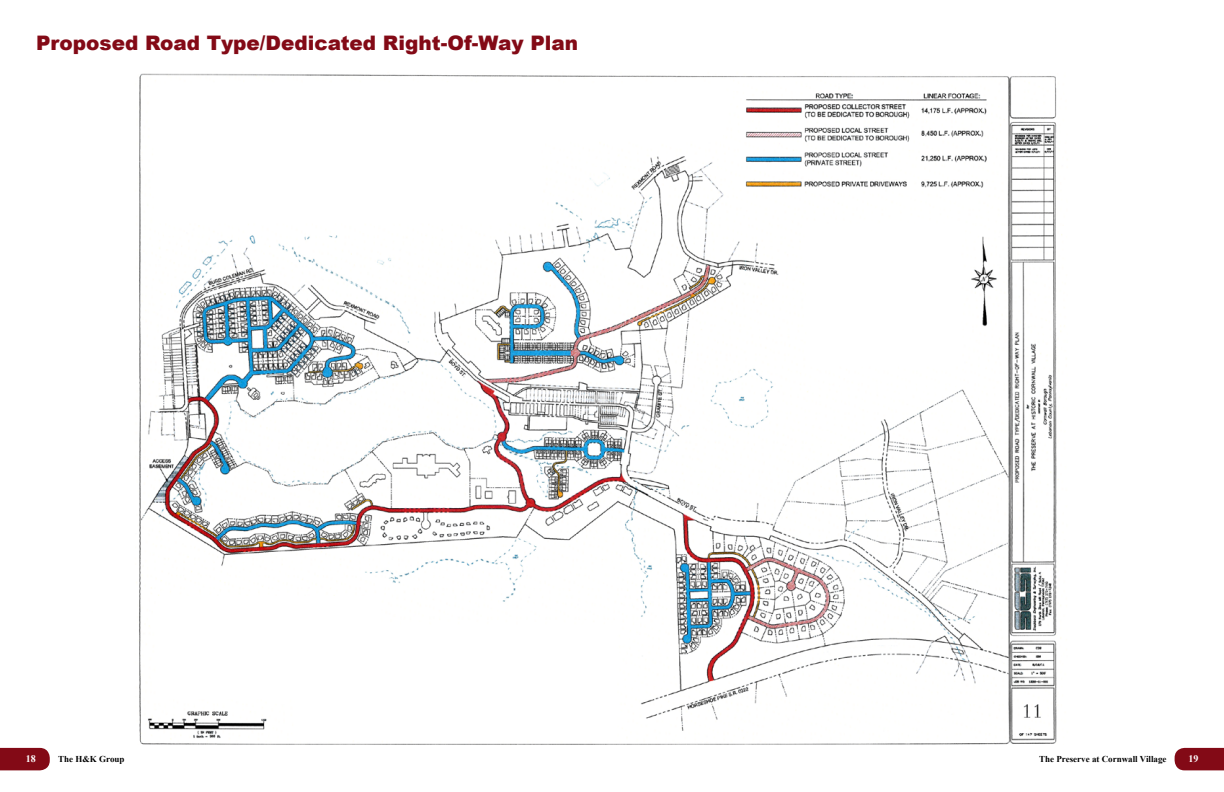
<style>
.page{position:relative;width:1224px;height:792px;background:#fff}
.page>*{position:absolute;margin:0;border:0;box-sizing:border-box;transform-origin:0 0}
.t1{font:900 20px "Arial";color:#830a16}
.t2{font:700 10px "Times New Roman";color:#fff}
.t3{font:700 9px "Times New Roman";color:#000}
</style>
<div class="page">
<svg style="left:0;top:748px;width:50px;height:22px"></svg>
<svg style="left:1175px;top:748px;width:49px;height:22px"></svg>
<img style="left:138px;top:73px;width:924px;height:671px">
<p class="t1" style="left:36px;top:29px;width:544px">Proposed Road Type/Dedicated Right-Of-Way Plan</p>
<p class="t2" style="left:26px;top:752px;width:11px">18</p>
<p class="t3" style="left:58px;top:753px;width:68px">The H&amp;K Group</p>
<p class="t3" style="left:1039px;top:753px;width:129px">The Preserve at Cornwall Village</p>
<p class="t2" style="left:1189px;top:752px;width:11px">19</p>
</div>
